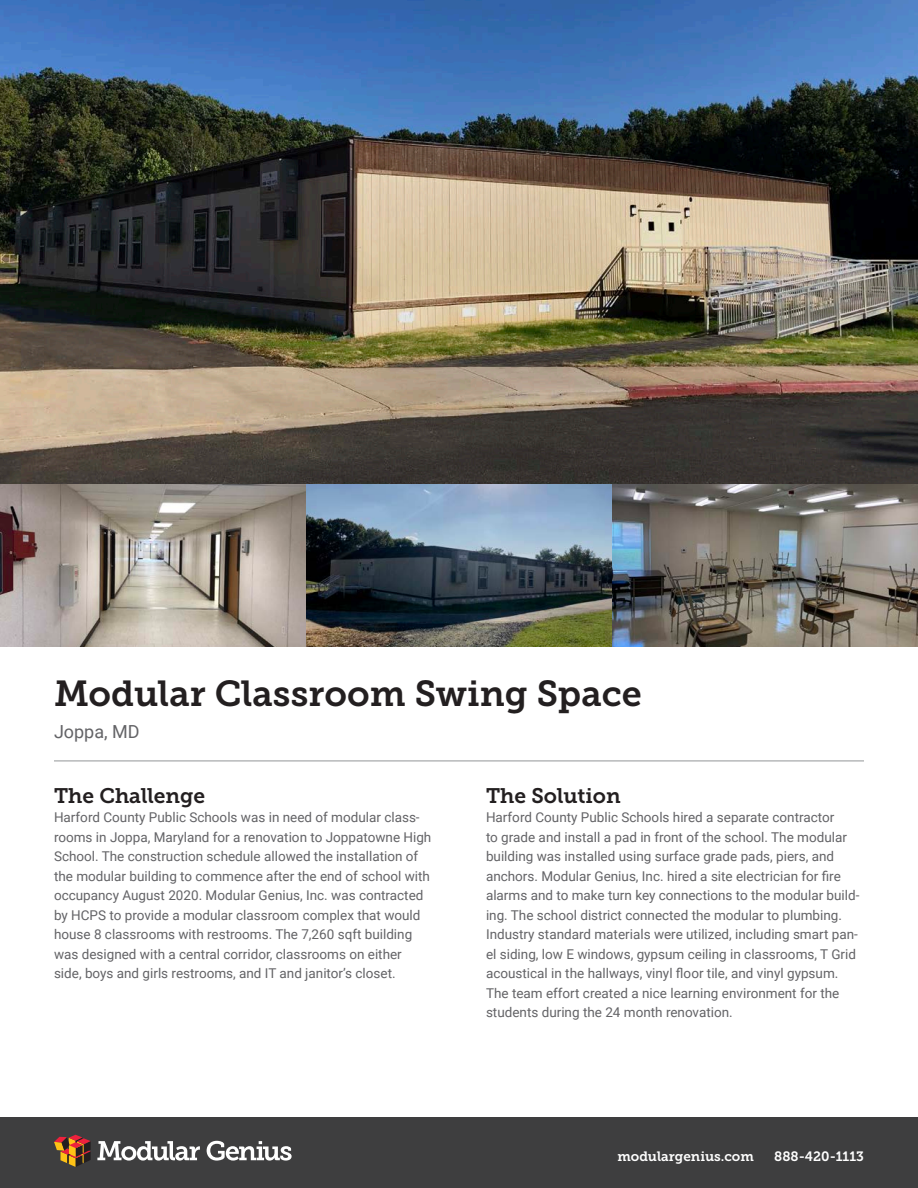
<style>
.page{position:relative;width:918px;height:1188px;background:#fff}
.page>*{position:absolute;margin:0;border:0;box-sizing:border-box;transform-origin:0 0}
.t1{font:36px "Museo Slab 700";color:#231f20}
.t2{font:21px "Museo Slab 700";color:#231f20}
.t3{font:18px "Roboto";color:#636366}
.t4{font:13.5px/19.5px "Roboto";color:#636366}
.t5{font:13.5px "Museo Slab 700";color:#fff}
</style>
<div class="page">
<img style="left:0;top:0;width:918px;height:647px">
<hr style="left:54px;top:761px;width:810px;height:1px;background:#939598">
<div style="left:0;top:1118px;width:918px;height:70px;background:#3e3e3f"></div>
<svg style="left:97px;top:1141px;width:103px;height:20px"></svg>
<svg style="left:207px;top:1141px;width:85px;height:20px"></svg>
<svg style="left:54px;top:1135px;width:37px;height:32px"></svg>
<p class="t1" style="left:54px;top:673px;width:589px">Modular Classroom Swing Space</p>
<p class="t3" style="left:54px;top:719px;width:87px">Joppa, MD</p>
<p class="t2" style="left:54px;top:783px;width:153px">The Challenge</p>
<p class="t4" style="left:54px;top:807px;width:379px">Harford County Public Schools was in need of modular class&shy;rooms in Joppa, Maryland for a renovation to Joppatowne High School. The construction schedule allowed the installation of the modular building to commence after the end of school with occupancy August 2020. Modular Genius, Inc. was contracted by HCPS to provide a modular classroom complex that would house 8 classrooms with restrooms. The 7,260 sqft building was designed with a central corridor, classrooms on either side, boys and girls restrooms, and IT and janitor’s closet.</p>
<p class="t2" style="left:486px;top:783px;width:136px">The Solution</p>
<p class="t4" style="left:486px;top:807px;width:375px">Harford County Public Schools hired a separate contractor<br>to grade and install a pad in front of the school. The modular building was installed using surface grade pads, piers, and anchors. Modular Genius, Inc. hired a site electrician for fire alarms and to make turn key connections to the modular build&shy;ing. The school district connected the modular to plumbing.<br>Industry standard materials were utilized, including smart pan&shy;el siding, low E windows, gypsum ceiling in classrooms, T Grid acoustical in the hallways, vinyl floor tile, and vinyl gypsum.<br>The team effort created a nice learning environment for the students during the 24 month renovation.</p>
<p class="t5" style="left:617px;top:1149px;width:138px">modulargenius.com</p>
<p class="t5" style="left:774px;top:1149px;width:91px">888-420-1113</p>
</div>
